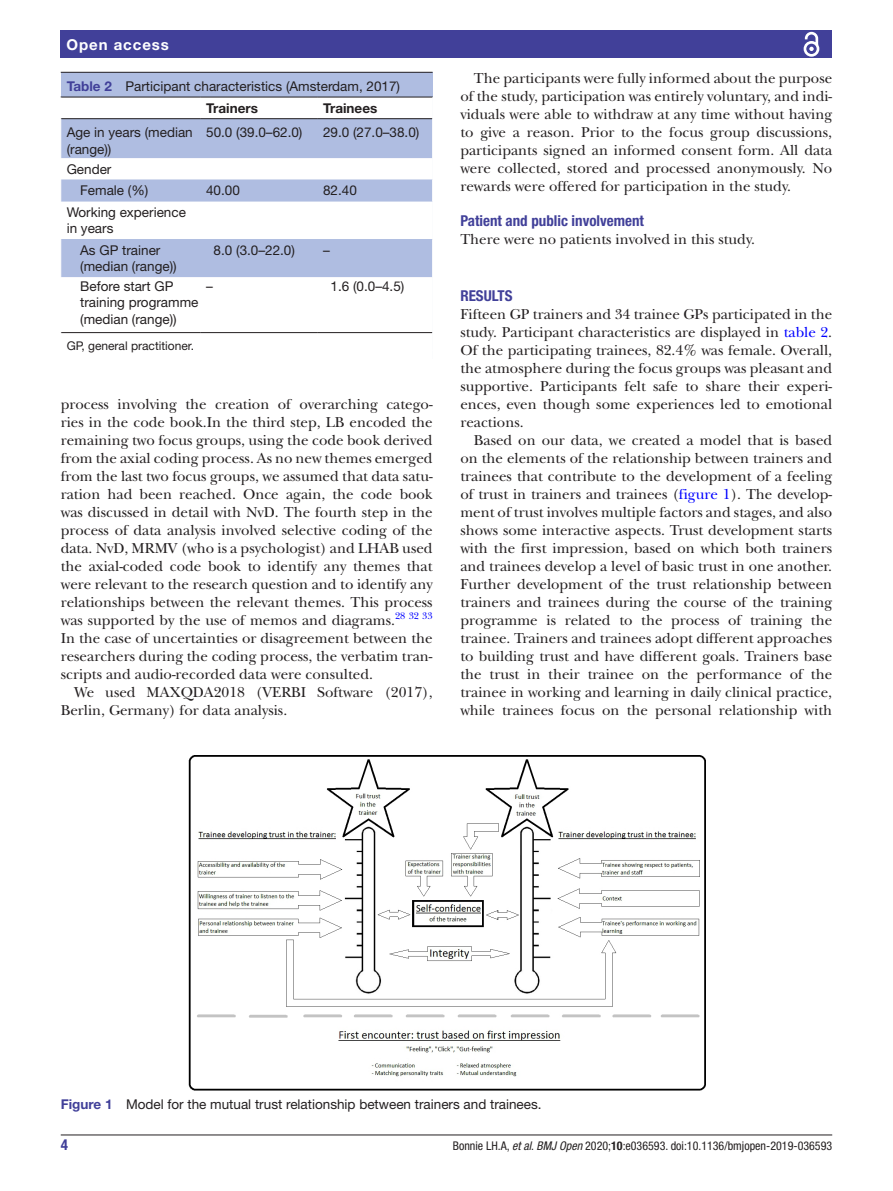
<style>
.page{position:relative;width:893px;height:1191px;background:#fff}
.page>*{position:absolute;margin:0;border:0;box-sizing:border-box;transform-origin:0 0}
.t1{font:15px/18px "New Baskerville";color:#231f20;text-align:justify}
.t2{font:700 condensed 15px "Helvetica Neue LT Std";color:#414099}
.t3{font:700 15px "Helvetica Neue LT Std";letter-spacing:.065em;color:#fff}
.t4{font:13.5px/16.2px "Helvetica Neue LT Std";color:#231f20}
.t5{font:700 13.5px "Helvetica Neue LT Std";color:#231f20}
.t6{font:condensed 12px "Helvetica Neue LT Std";color:#231f20}
.t7{font:12px "Helvetica Neue LT Std";color:#231f20}
.t8{font:9.9px "New Baskerville";color:#00f}
.s1{font-weight:700;color:#414099}
.s2{font-weight:700}
.s3{color:#00f}
.s4{font-style:italic}
</style>
<div class="page">
<hr style="left:61px;top:1134px;width:771px;height:1px;background:#231f20">
<div style="left:61px;top:31px;width:771px;height:27px;background:#414099"></div>
<svg style="left:803px;top:31px;width:17px;height:26px"></svg>
<img style="left:188px;top:755px;width:517px;height:336px">
<div style="left:61px;top:73px;width:372px;height:286px;background:#afbde1"></div>
<hr style="left:61px;top:72px;width:372px;height:1px;background:#231f20">
<div style="left:61px;top:98px;width:371px;height:261px;background:#fff"></div>
<svg style="left:61px;top:119px;width:371px;height:158px"></svg>
<hr style="left:61px;top:97px;width:139px;height:1px;background:#231f20">
<hr style="left:61px;top:118px;width:139px;height:1px;background:#231f20">
<hr style="left:200px;top:97px;width:117px;height:1px;background:#231f20">
<hr style="left:200px;top:118px;width:117px;height:1px;background:#231f20">
<hr style="left:317px;top:97px;width:116px;height:1px;background:#231f20">
<hr style="left:317px;top:118px;width:115px;height:1px;background:#231f20">
<hr style="left:200px;top:332px;width:117px;height:1px;background:#231f20">
<hr style="left:317px;top:332px;width:115px;height:1px;background:#231f20">
<hr style="left:61px;top:332px;width:139px;height:1px;background:#231f20">
<svg style="left:432px;top:97px;width:1px;height:22px"></svg>
<hr style="left:432px;top:119px;width:1px;height:39px;background:#fff">
<svg style="left:432px;top:158px;width:1px;height:43px"></svg>
<hr style="left:432px;top:201px;width:1px;height:38px;background:#fff">
<hr style="left:432px;top:239px;width:1px;height:38px;background:#fff">
<hr style="left:432px;top:277px;width:1px;height:55px;background:#fff">
<svg style="left:432px;top:332px;width:1px;height:27px"></svg>
<hr style="left:67px;top:349px;width:366px;height:2px;background:#fff">
<p class="t3" style="left:66px;top:35px;width:104px">Open access</p>
<p class="t4" style="left:67px;top:75px;width:335px;line-height:22px;text-align:center"><span class="s1">Table 2</span> Participant characteristics (Amsterdam, 2017)<br><span class="s2">Trainers</span></p>
<p class="t5" style="left:323px;top:99px;width:56px">Trainees</p>
<p class="t4" style="left:67px;top:124px;width:128px">Age in years (median (range))</p>
<p class="t4" style="left:206px;top:124px;width:98px">50.0 (39.0–62.0)</p>
<p class="t4" style="left:323px;top:124px;width:98px">29.0 (27.0–38.0)</p>
<p class="t4" style="left:80px;top:158px;width:70px;line-height:21.6px;text-indent:-14px">Gender<br>Female (%)</p>
<p class="t4" style="left:206px;top:182px;width:35px">40.00</p>
<p class="t4" style="left:323px;top:182px;width:35px">82.40</p>
<p class="t4" style="left:67px;top:204px;width:121px">Working experience in years</p>
<p class="t4" style="left:80px;top:242px;width:98px">As GP trainer (median (range))</p>
<p class="t4" style="left:214px;top:242px;width:83px">8.0 (3.0–22.0)</p>
<p class="t4" style="left:323px;top:242px;width:8px">–</p>
<p class="t4" style="left:80px;top:278px;width:120px">Before start GP training programme (median (range))</p>
<p class="t4" style="left:206px;top:278px;width:8px">–</p>
<p class="t4" style="left:331px;top:278px;width:75px">1.6 (0.0–4.5)</p>
<p class="t7" style="left:67px;top:339px;width:129px">GP, general practitioner.</p>
<p class="t1" style="left:61px;top:395px;width:373px">process involving the creation of overarching catego&shy;ries in the code book.In the third step, LB encoded the remaining two focus groups, using the code book derived from the axial coding process. As no new themes emerged from the last two focus groups, we assumed that data satu&shy;ration had been reached. Once again, the code book was discussed in detail with NvD. The fourth step in the process of data analysis involved selective coding of the data. NvD, MRMV (who is a psychologist) and LHAB used the axial-coded code book to identify any themes that were relevant to the research question and to identify any relationships between the relevant themes. This process was supported by the use of memos and diagrams.</p>
<p class="t8" style="left:395px;top:609px;width:39px">28 32 33</p>
<p class="t1" style="left:61px;top:629px;width:373px">In the case of uncertainties or disagreement between the researchers during the coding process, the verbatim tran&shy;scripts and audio-recorded data were consulted.</p>
<p class="t1" style="left:61px;top:683px;width:373px;text-indent:14px">We used MAXQDA2018 (VERBI Software (2017),<br>Berlin, Germany) for data analysis.</p>
<p class="t1" style="left:460px;top:69px;width:373px;text-indent:14px">The participants were fully informed about the purpose of the study, participation was entirely voluntary, and indi&shy;viduals were able to withdraw at any time without having to give a reason. Prior to the focus group discussions, participants signed an informed consent form. All data were collected, stored and processed anonymously. No rewards were offered for participation in the study.</p>
<p class="t2" style="left:460px;top:211px;width:185px">Patient and public involvement</p>
<p class="t1" style="left:460px;top:230px;width:296px">There were no patients involved in this study.</p>
<p class="t2" style="left:460px;top:287px;width:53px">Results</p>
<p class="t1" style="left:460px;top:305px;width:373px">Fifteen GP trainers and 34 trainee GPs participated in the study. Participant characteristics are displayed in <span class="s3">table 2</span>.<br>Of the participating trainees, 82.4% was female. Overall, the atmosphere during the focus groups was pleasant and supportive. Participants felt safe to share their experi&shy;ences, even though some experiences led to emotional reactions.</p>
<p class="t1" style="left:460px;top:431px;width:373px;text-indent:14px">Based on our data, we created a model that is based on the elements of the relationship between trainers and trainees that contribute to the development of a feeling of trust in trainers and trainees (<span class="s3">figure 1</span>). The develop&shy;ment of trust involves multiple factors and stages, and also shows some interactive aspects. Trust development starts with the first impression, based on which both trainers and trainees develop a level of basic trust in one another.<br>Further development of the trust relationship between trainers and trainees during the course of the training programme is related to the process of training the trainee. Trainers and trainees adopt different approaches to building trust and have different goals. Trainers base the trust in their trainee on the performance of the trainee in working and learning in daily clinical practice, while trainees focus on the personal relationship with</p>
<p class="t4" style="left:61px;top:1096px;width:482px"><span class="s1">Figure 1</span> Model for the mutual trust relationship between trainers and trainees.</p>
<p class="t2" style="left:61px;top:1135px;width:9px">4</p>
<p class="t6" style="left:453px;top:1138px;width:381px">Bonnie LH.A, <span class="s4">et al</span>. <span class="s4">BMJ Open</span> 2020;<span class="s2">10</span>:e036593. doi:10.1136/bmjopen-2019-036593</p>
</div>
